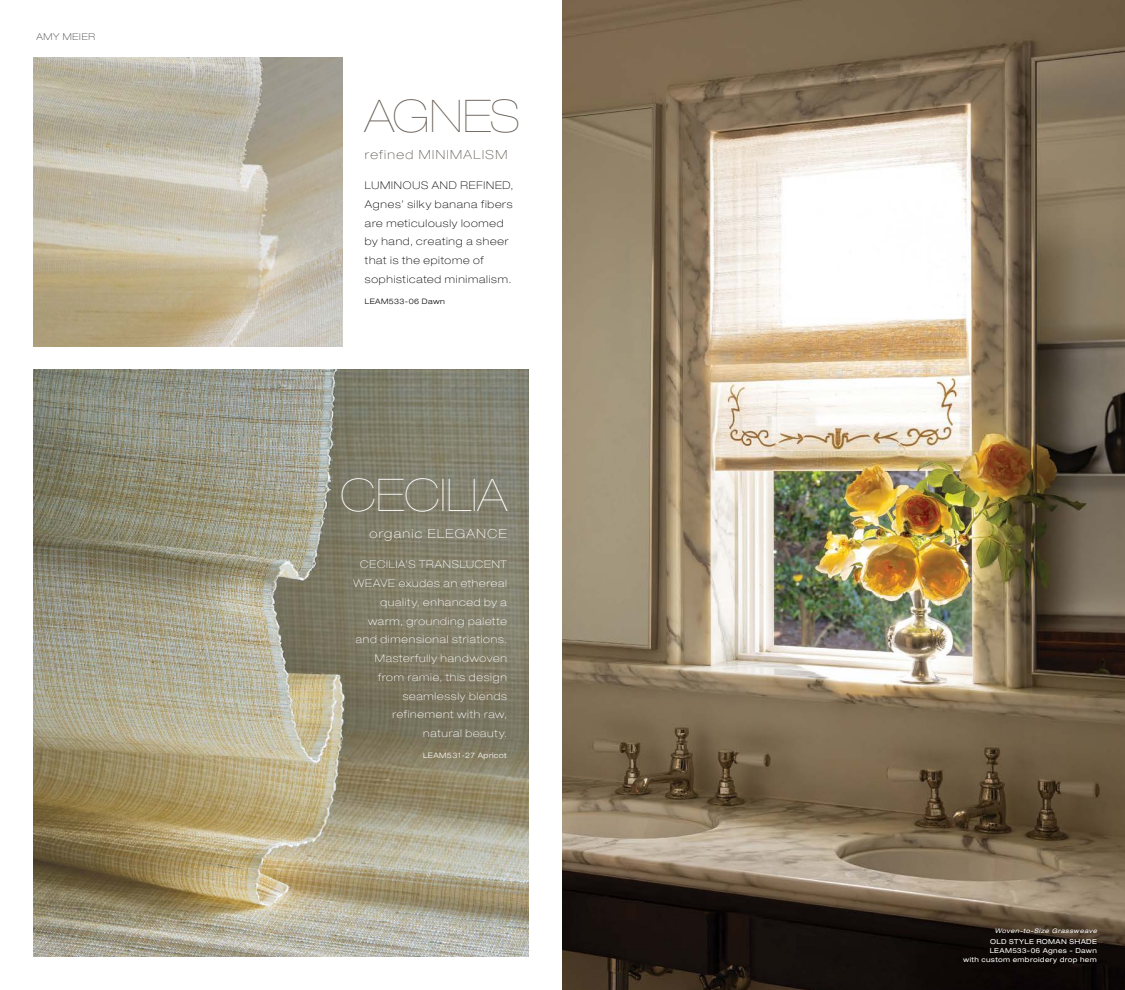
<style>
.page{position:relative;width:1125px;height:990px;background:#fff}
.page>*{position:absolute;margin:0;border:0;box-sizing:border-box;transform-origin:0 0}
.t1{font:200 expanded 45px "Helvetica Neue LT Std";letter-spacing:.005em;color:#fff}
.t2{font:200 expanded 45px "Helvetica Neue LT Std";letter-spacing:-.01em;color:#685f56}
.t3{font:100 expanded 12.5px "Helvetica Neue LT Std";letter-spacing:.11em;color:#685f56}
.t4{font:100 expanded 12.5px "Helvetica Neue LT Std";letter-spacing:.105em;color:#fff}
.t5{font:100 expanded 10.62px/18.8px "Helvetica Neue LT Std";letter-spacing:.075em;color:#fff;text-align:right}
.t6{font:100 expanded 10.62px/18.8px "Helvetica Neue LT Std";letter-spacing:.075em;color:#000}
.t7{font:100 expanded 9.38px "Helvetica Neue LT Std";letter-spacing:.08em;color:#414042}
.t8{font:300 expanded 7.5px "Helvetica Neue LT Std";letter-spacing:.05em;color:#fff}
.t9{font:300 expanded 7.5px "Helvetica Neue LT Std";letter-spacing:.05em;color:#000}
.t10{font:expanded 6.88px/8.8px "Helvetica Neue LT Std";letter-spacing:.045em;color:#fff;text-align:right}
.t11{font:italic expanded 6.25px "Helvetica Neue LT Std";letter-spacing:.065em;color:#fff}
</style>
<div class="page">
<img style="left:562px;top:0;width:563px;height:990px">
<img style="left:34px;top:369px;width:495px;height:588px">
<img style="left:34px;top:58px;width:308px;height:289px">
<p class="t7" style="left:36px;top:32px;width:60px">AMY MEIER</p>
<h1 class="t2" style="left:365px;top:90px;width:156px">AGNES</h1>
<p class="t3" style="left:365px;top:147px;width:144px">refined MINIMALISM</p>
<p class="t6" style="left:365px;top:176px;width:150px">LUMINOUS AND REFINED,<br>Agnes’ silky banana fibers are meticulously loomed by hand, creating a sheer that is the epitome of sophisticated minimalism.</p>
<p class="t9" style="left:365px;top:297px;width:81px">LEAM533-06 Dawn</p>
<h1 class="t1" style="left:341px;top:469px;width:168px">CECILIA</h1>
<p class="t4" style="left:369px;top:527px;width:139px">organic ELEGANCE</p>
<p class="t5" style="left:353px;top:555px;width:155px">CECILIA’S TRANSLUCENT<br>WEAVE exudes an ethereal quality, enhanced by a warm, grounding palette and dimensional striations.<br>Masterfully handwoven from ramie, this design seamlessly blends refinement with raw, natural beauty.</p>
<p class="t8" style="left:423px;top:751px;width:85px">LEAM531-27 Apricot</p>
<p class="t11" style="left:995px;top:927px;width:104px">Woven-to-Size Grassweave</p>
<p class="t10" style="left:963px;top:937px;width:135px">OLD STYLE ROMAN SHADE<br>LEAM533-06 Agnes - Dawn<br>with custom embroidery drop hem</p>
</div>
